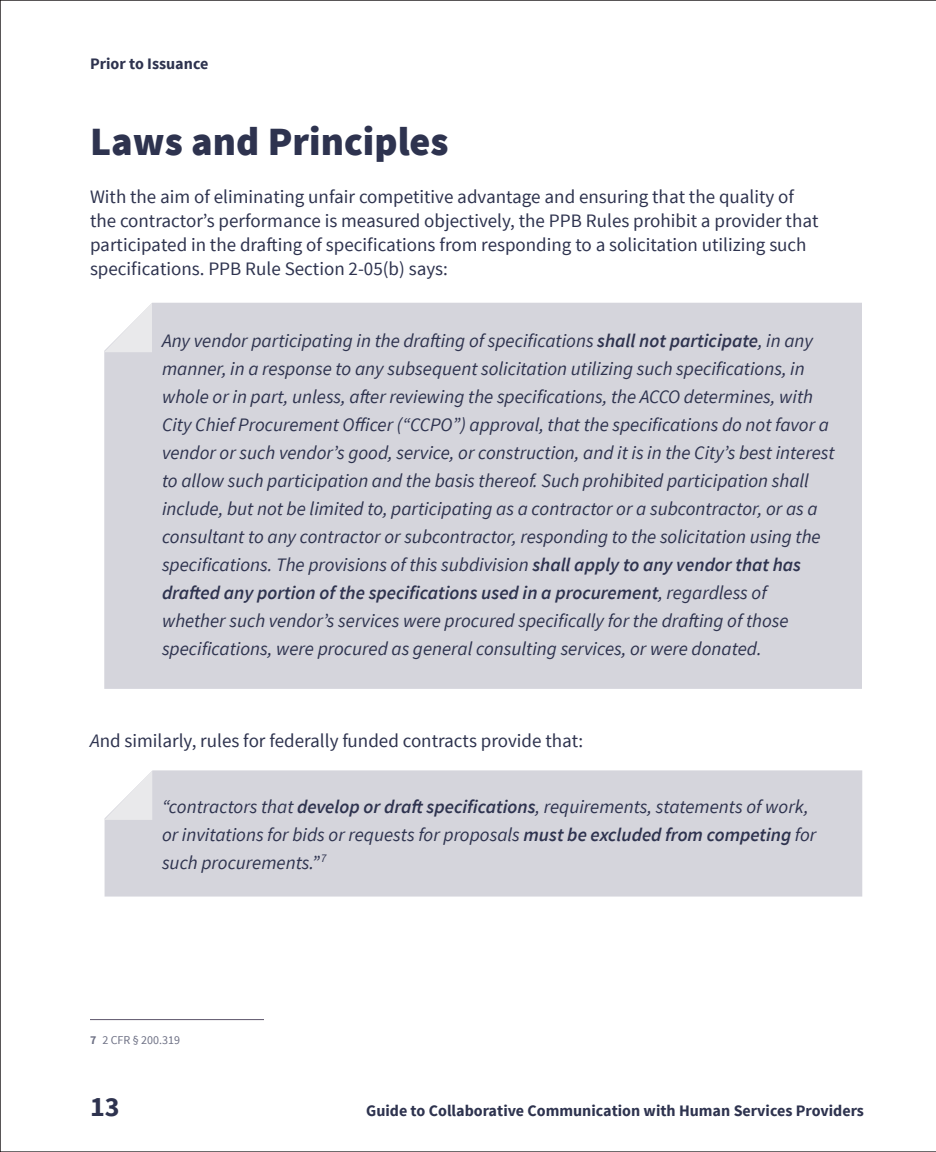
<style>
.page{position:relative;width:936px;height:1152px;background:#fff}
.page>*{position:absolute;margin:0;border:0;box-sizing:border-box;transform-origin:0 0}
.t1{font:900 40px "Source Sans Pro";color:#2e334f}
.t2{font:700 28px "Source Sans Pro";color:#2e334f}
.t3{font:italic 19px/28px "Source Sans Pro";color:#2e334f}
.t4{font:19px/24px "Source Sans Pro";color:#2e334f}
.t5{font:700 16px "Source Sans Pro";color:#2e334f}
.Footnote{font:12px "Source Sans Pro";color:#6e7185}
.s1{font-weight:600}
.s2{font-style:italic}
.s3{font-weight:700}
</style>
<div class="page">
<div style="left:105px;top:770px;width:757px;height:127px;background:#d5d5dc"></div>
<svg style="left:104px;top:770px;width:48px;height:50px"></svg>
<div style="left:104px;top:303px;width:758px;height:386px;background:#d5d5dc"></div>
<svg style="left:104px;top:303px;width:48px;height:49px"></svg>
<hr style="left:90px;top:1019px;width:174px;height:1px;background:#5c546b">
<p class="t5" style="left:90px;top:53px;width:120px">Prior to Issuance</p>
<p class="t1" style="left:90px;top:116px;width:360px">Laws and Principles</p>
<p class="t4" style="left:90px;top:185px;width:730px">With the aim of eliminating unfair competitive advantage and ensuring that the quality of the contractor’s performance is measured objectively, the PPB Rules prohibit a provider that participated in the drafting of specifications from responding to a solicitation utilizing such specifications. PPB Rule Section 2-05(b) says:</p>
<p class="t3" style="left:162px;top:327px;width:674px">Any vendor participating in the drafting of specifications <span class="s1">shall not participate</span>, in any manner, in a response to any subsequent solicitation utilizing such specifications, in whole or in part, unless, after reviewing the specifications, the ACCO determines, with City Chief Procurement Officer (“CCPO”) approval, that the specifications do not favor a vendor or such vendor’s good, service, or construction, and it is in the City’s best interest to allow such participation and the basis thereof. Such prohibited participation shall include, but not be limited to, participating as a contractor or a subcontractor, or as a consultant to any contractor or subcontractor, responding to the solicitation using the specifications. The provisions of this subdivision <span class="s1">shall apply to any vendor that has drafted any portion of the specifications used in a procurement</span>, regardless of whether such vendor’s services were procured specifically for the drafting of those specifications, were procured as general consulting services, or were donated.</p>
<p class="t4" style="left:90px;top:729px;width:495px"><span class="s2">A</span>nd similarly, rules for federally funded contracts provide that:</p>
<p class="t3" style="left:162px;top:793px;width:656px">“contractors that <span class="s1">develop or draft specifications</span>, requirements, statements of work, or invitations for bids or requests for proposals <span class="s1">must be excluded from competing</span> for such procurements.”<sup>7</sup></p>
<p class="Footnote" style="left:90px;top:1033px;width:92px"><span class="s3">7</span> 2 CFR § 200.319</p>
<h2 class="t2" style="left:90px;top:1089px;width:31px">13</h2>
<p class="t5" style="left:366px;top:1100px;width:499px">Guide to Collaborative Communication with Human Services Providers</p>
</div>
